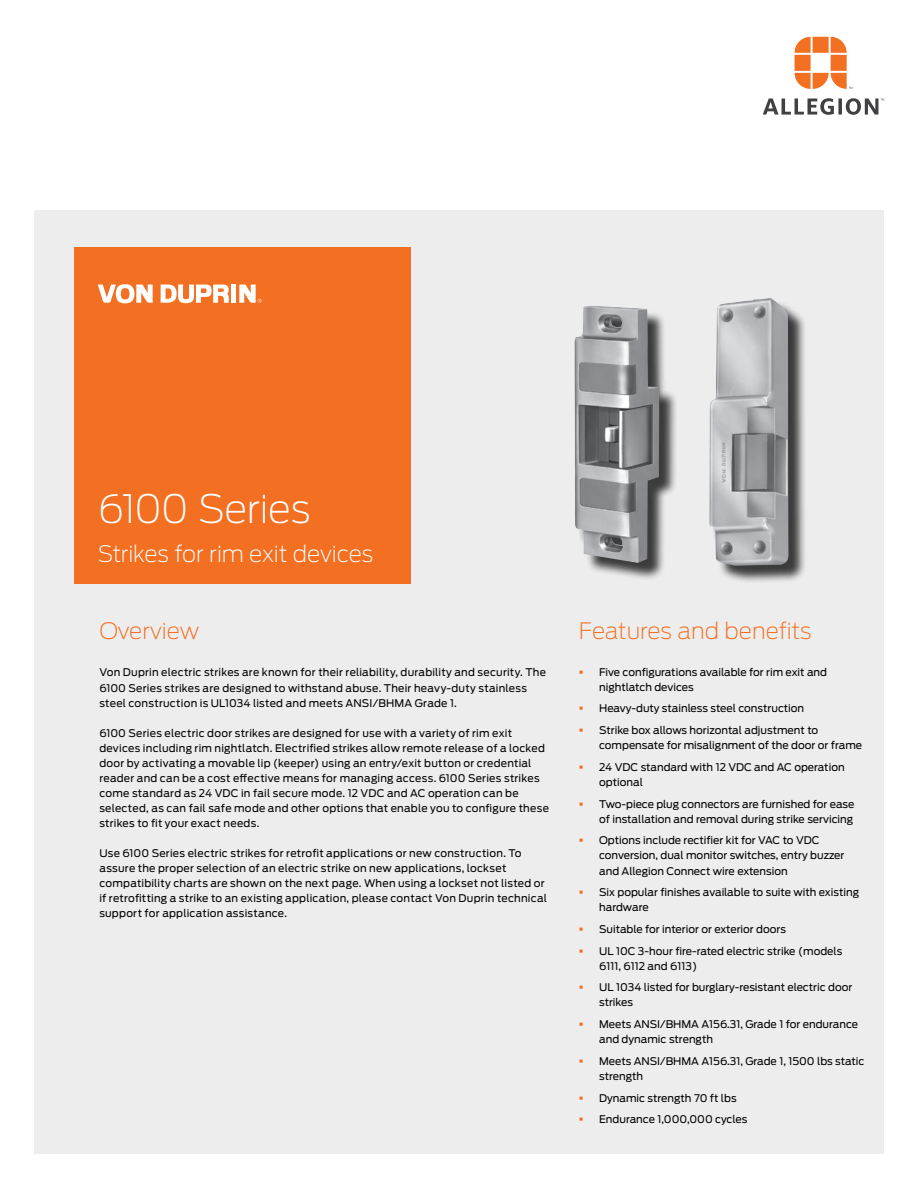
<style>
.page{position:relative;width:918px;height:1188px;background:#fff}
.page>*{position:absolute;margin:0;border:0;box-sizing:border-box;transform-origin:0 0}
.t1{font:200 39px "Antenna";letter-spacing:-.015em;color:#fff}
.t2{font:200 22.5px "Antenna";color:#f36f21}
.t3{font:200 22.5px "Antenna";letter-spacing:-.01em;color:#fff}
.t4{font:10.5px/15px "Antenna";letter-spacing:.01em;color:#000}
.s1{color:#f36f21}
</style>
<div class="page">
<svg style="left:795px;top:37px;width:57px;height:52px"></svg>
<svg style="left:763px;top:98px;width:121px;height:17px"></svg>
<div style="left:34px;top:210px;width:850px;height:944px;background:#ededee"></div>
<div style="left:577px;top:308px;width:101px;height:273px;background:#000;opacity:.75"></div>
<img style="left:574px;top:306px;width:86px;height:257px">
<div style="left:712px;top:301px;width:95px;height:283px;background:#000;opacity:.75"></div>
<img style="left:709px;top:298px;width:80px;height:268px">
<div style="left:74px;top:247px;width:337px;height:336px;background:#f36f21"></div>
<svg style="left:98px;top:284px;width:55px;height:19px"></svg>
<svg style="left:161px;top:285px;width:68px;height:18px"></svg>
<div style="left:231px;top:285px;width:5px;height:18px;background:#fff"></div>
<svg style="left:239px;top:285px;width:23px;height:18px"></svg>
<h1 class="t1" style="left:98px;top:486px;width:214px">6100 Series</h1>
<h2 class="t3" style="left:98px;top:541px;width:277px">Strikes for rim exit devices</h2>
<h2 class="t2" style="left:99px;top:618px;width:101px">Overview</h2>
<p class="t4" style="left:99px;top:665px;width:448px">Von Duprin electric strikes are known for their reliability, durability and security. The<br>6100 Series strikes are designed to withstand abuse. Their heavy-duty stainless steel construction is UL1034 listed and meets ANSI/BHMA Grade 1.</p>
<p class="t4" style="left:99px;top:725px;width:451px">6100 Series electric door strikes are designed for use with a variety of rim exit devices including rim nightlatch. Electrified strikes allow remote release of a locked door by activating a movable lip (keeper) using an entry/exit button or credential reader and can be a cost effective means for managing access. 6100 Series strikes come standard as 24 VDC in fail secure mode. 12 VDC and AC operation can be selected, as can fail safe mode and other options that enable you to configure these strikes to fit your exact needs.</p>
<p class="t4" style="left:99px;top:845px;width:449px">Use 6100 Series electric strikes for retrofit applications or new construction. To assure the proper selection of an electric strike on new applications, lockset compatibility charts are shown on the next page. When using a lockset not listed or if retrofitting a strike to an existing application, please contact Von Duprin technical support for application assistance.</p>
<h2 class="t2" style="left:579px;top:618px;width:234px">Features and benefits</h2>
<p class="t4" style="left:599px;top:664px;width:230px;text-indent:-20px"><span class="s1">▪</span> Five configurations available for rim exit and nightlatch devices</p>
<p class="t4" style="left:579px;top:701px;width:227px"><span class="s1">▪</span> Heavy-duty stainless steel construction</p>
<p class="t4" style="left:599px;top:723px;width:265px;text-indent:-20px"><span class="s1">▪</span> Strike box allows horizontal adjustment to compensate for misalignment of the door or frame</p>
<p class="t4" style="left:599px;top:760px;width:247px;text-indent:-20px"><span class="s1">▪</span> 24 VDC standard with 12 VDC and AC operation optional</p>
<p class="t4" style="left:579px;top:796px;width:277px;text-align:right"><span class="s1">▪</span> Two-piece plug connectors are furnished for ease of installation and removal during strike servicing</p>
<p class="t4" style="left:599px;top:833px;width:247px;text-indent:-20px"><span class="s1">▪</span> Options include rectifier kit for VAC to VDC conversion, dual monitor switches, entry buzzer and Allegion Connect wire extension</p>
<p class="t4" style="left:599px;top:885px;width:262px;text-indent:-20px"><span class="s1">▪</span> Six popular finishes available to suite with existing hardware</p>
<p class="t4" style="left:579px;top:922px;width:209px"><span class="s1">▪</span> Suitable for interior or exterior doors</p>
<p class="t4" style="left:599px;top:943px;width:245px;text-indent:-20px"><span class="s1">▪</span> UL 10C 3-hour fire-rated electric strike (models<br>6111, 6112 and 6113)</p>
<p class="t4" style="left:599px;top:980px;width:255px;text-indent:-20px"><span class="s1">▪</span> UL 1034 listed for burglary-resistant electric door strikes</p>
<p class="t4" style="left:599px;top:1017px;width:261px;text-indent:-20px"><span class="s1">▪</span> Meets ANSI/BHMA A156.31, Grade 1 for endurance and dynamic strength</p>
<p class="t4" style="left:599px;top:1054px;width:267px;text-indent:-20px"><span class="s1">▪</span> Meets ANSI/BHMA A156.31, Grade 1, 1500 lbs static strength</p>
<p class="t4" style="left:579px;top:1090px;width:159px"><span class="s1">▪</span> Dynamic strength 70 ft lbs</p>
<p class="t4" style="left:579px;top:1112px;width:170px"><span class="s1">▪</span> Endurance 1,000,000 cycles</p>
</div>
